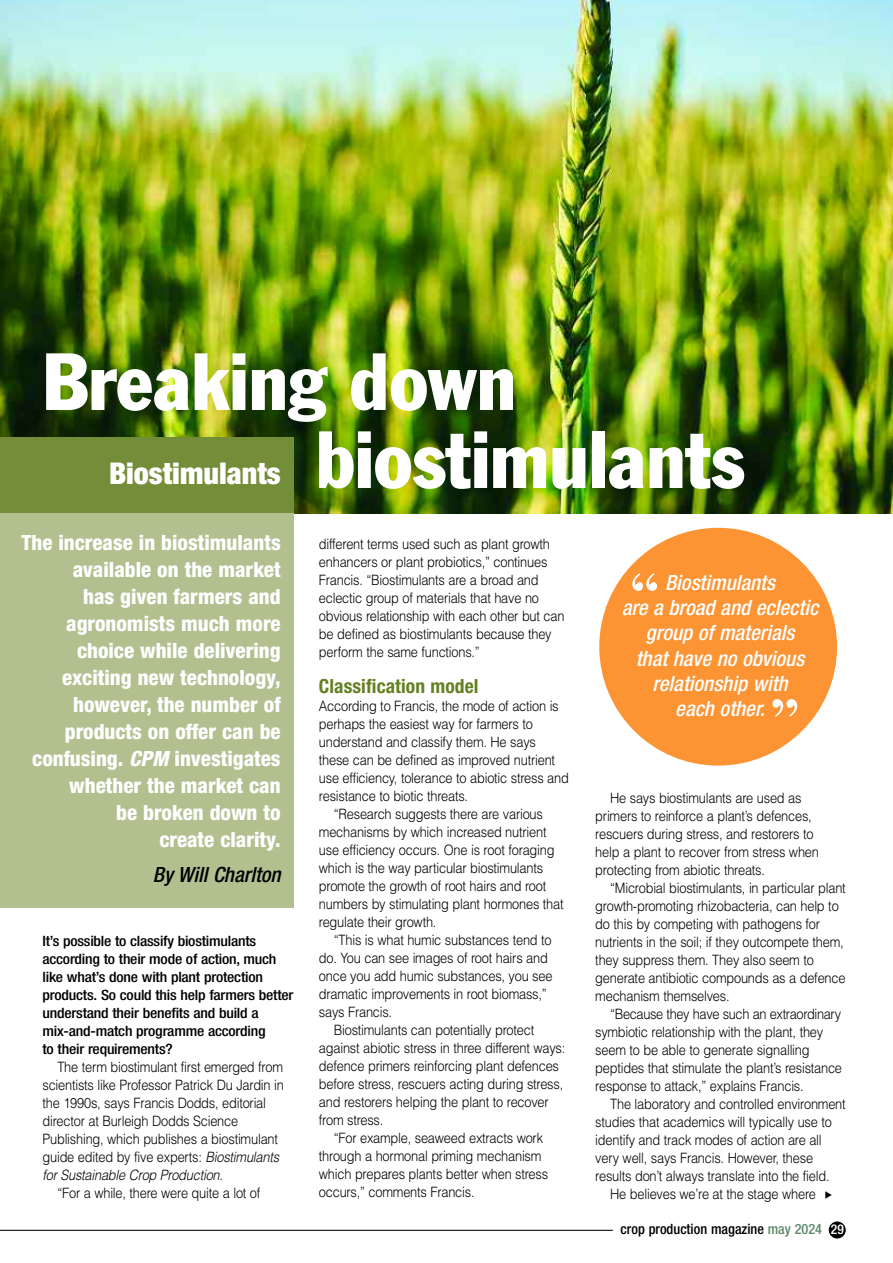
<style>
.page{position:relative;width:893px;height:1263px;background:#fff}
.page>*{position:absolute;margin:0;border:0;box-sizing:border-box;transform-origin:0 0}
.t1{font:condensed 79.5px/78px "Franklin Gothic";color:#fff}
.t2{font:700 54px "Bodoni BT";color:#fff}
.t3{font:900 condensed 30px "Helvetica Neue";color:#fff}
.t4{font:800 condensed 21px/27px "Helvetica Neue";color:#fff;text-align:right}
.t5{font:italic 500 condensed 21px/25.2px "Helvetica Neue";color:#fff;text-align:center}
.t6{font:italic 500 condensed 21px "Helvetica Neue";color:#000}
.t7{font:700 condensed 19.5px "Helvetica Neue";letter-spacing:.005em;color:#648022}
.t8{font:300 14.25px/18px "Helvetica";letter-spacing:-.015em;color:#000;scale:.9 1}
.t9{font:500 condensed 14.25px/18px "Helvetica Neue";letter-spacing:-.015em;color:#000;scale:1.1 1}
.t10{font:500 condensed 14.25px "Helvetica Neue";letter-spacing:-.015em;color:#000}
.t11{font:italic 300 14.25px "Helvetica";letter-spacing:-.015em;color:#000;scale:.9 1}
.s1{font-style:italic}
.s2{font-style:normal}
.s3{color:#60896c}
.s4{font-size:13.5px;color:#fff}
</style>
<div class="page">
<div style="left:829px;top:1221px;width:17px;height:17px;background:#000;border-radius:50%"></div>
<hr style="left:0;top:1230px;width:613px;height:1px;background:#000">
<img style="left:0;top:0;width:893px;height:513px">
<div style="left:0;top:437px;width:293px;height:78px;background:#748d38"></div>
<div style="left:0;top:513px;width:293px;height:394px;background:#b2c090"></div>
<div style="left:599px;top:528px;width:238px;height:238px;background:#fd9433;border-radius:50%"></div>
<h1 class="t1" style="left:315px;top:349px;width:431px;text-indent:-273px">Breaking down biostimulants</h1>
<h3 class="t3" style="left:109px;top:463px;width:173px">Biostimulants</h3>
<p class="t4" style="left:21px;top:530px;width:261px">The increase in biostimulants available on the market<br>has given farmers and agronomists much more choice while delivering exciting new technology, however, the number of products on offer can be confusing. <span class="s1">CPM</span> investigates whether the market can<br>be broken down to<br>create clarity.</p>
<h3 class="t6" style="left:153px;top:867px;width:129px">By Will Charlton</h3>
<p class="t9" style="left:43px;top:933px;width:230px">It’s possible to classify biostimulants according to their mode of action, much like what’s done with plant protection products. So could this help farmers better understand their benefits and build a mix-and-match programme according<br>to their requirements?</p>
<p class="t8" style="left:57px;top:1058px;width:252px">The term biostimulant first emerged from</p>
<p class="t8" style="left:43px;top:1076px;width:270px">scientists like Professor Patrick Du Jardin in</p>
<p class="t8" style="left:43px;top:1094px;width:250px">the 1990s, says Francis Dodds, editorial</p>
<p class="t8" style="left:43px;top:1112px;width:219px">director at Burleigh Dodds Science</p>
<p class="t8" style="left:43px;top:1130px;width:263px">Publishing, which publishes a biostimulant</p>
<p class="t8" style="left:43px;top:1148px;width:264px">guide edited by five experts: <span class="s1">Biostimulants</span></p>
<p class="t11" style="left:43px;top:1166px;width:202px">for Sustainable Crop Production<span class="s2">.</span></p>
<p class="t8" style="left:57px;top:1184px;width:227px">“For a while, there were quite a lot of</p>
<p class="t8" style="left:319px;top:535px;width:274px">different terms used such as plant growth enhancers or plant probiotics,” continues Francis. “Biostimulants are a broad and eclectic group of materials that have no obvious relationship with each other but can be defined as biostimulants because they perform the same functions.”</p>
<h3 class="t7" style="left:319px;top:679px;width:161px">Classification model</h3>
<p class="t8" style="left:319px;top:697px;width:268px">According to Francis, the mode of action is</p>
<p class="t8" style="left:319px;top:715px;width:239px">perhaps the easiest way for farmers to</p>
<p class="t8" style="left:319px;top:733px;width:243px">understand and classify them. He says</p>
<p class="t8" style="left:319px;top:751px;width:264px">these can be defined as improved nutrient</p>
<p class="t8" style="left:319px;top:769px;width:279px">use efficiency, tolerance to abiotic stress and</p>
<p class="t8" style="left:319px;top:787px;width:167px">resistance to biotic threats.</p>
<p class="t8" style="left:334px;top:805px;width:234px">“Research suggests there are various</p>
<p class="t8" style="left:319px;top:823px;width:254px">mechanisms by which increased nutrient</p>
<p class="t8" style="left:319px;top:841px;width:263px">use efficiency occurs. One is root foraging</p>
<p class="t8" style="left:319px;top:859px;width:251px">which is the way particular biostimulants</p>
<p class="t8" style="left:319px;top:877px;width:254px">promote the growth of root hairs and root</p>
<p class="t8" style="left:319px;top:895px;width:273px">numbers by stimulating plant hormones that</p>
<p class="t8" style="left:319px;top:913px;width:132px">regulate their growth.</p>
<p class="t8" style="left:334px;top:931px;width:244px">“This is what humic substances tend to</p>
<p class="t8" style="left:319px;top:949px;width:256px">do. You can see images of root hairs and</p>
<p class="t8" style="left:319px;top:967px;width:261px">once you add humic substances, you see</p>
<p class="t8" style="left:319px;top:985px;width:255px">dramatic improvements in root biomass,”</p>
<p class="t8" style="left:319px;top:1003px;width:83px">says Francis.</p>
<p class="t8" style="left:334px;top:1021px;width:224px">Biostimulants can potentially protect</p>
<p class="t8" style="left:319px;top:1039px;width:275px">against abiotic stress in three different ways:</p>
<p class="t8" style="left:319px;top:1057px;width:268px">defence primers reinforcing plant defences</p>
<p class="t8" style="left:319px;top:1075px;width:273px">before stress, rescuers acting during stress,</p>
<p class="t8" style="left:319px;top:1093px;width:257px">and restorers helping the plant to recover</p>
<p class="t8" style="left:319px;top:1111px;width:73px">from stress.</p>
<p class="t8" style="left:334px;top:1129px;width:234px">“For example, seaweed extracts work</p>
<p class="t8" style="left:319px;top:1147px;width:249px">through a hormonal priming mechanism</p>
<p class="t8" style="left:319px;top:1165px;width:256px">which prepares plants better when stress</p>
<p class="t8" style="left:319px;top:1183px;width:174px">occurs,” comments Francis.</p>
<h2 class="t2" style="left:629px;top:574px;width:32px">“</h2>
<h3 class="t5" style="left:622px;top:572px;width:198px">Biostimulants<br>are a broad and eclectic group of materials<br>that have no obvious relationship with<br>each other.</h3>
<h2 class="t2" style="left:769px;top:700px;width:32px">”</h2>
<p class="t8" style="left:595px;top:789px;width:250px;text-indent:15px">He says biostimulants are used as primers to reinforce a plant’s defences, rescuers during stress, and restorers to help a plant to recover from stress when protecting from abiotic threats.</p>
<p class="t8" style="left:595px;top:879px;width:280px;text-indent:15px">“Microbial biostimulants, in particular plant growth-promoting rhizobacteria, can help to do this by competing with pathogens for nutrients in the soil; if they outcompete them, they suppress them. They also seem to generate antibiotic compounds as a defence mechanism themselves.</p>
<p class="t8" style="left:595px;top:1005px;width:276px;text-indent:15px">“Because they have such an extraordinary symbiotic relationship with the plant, they seem to be able to generate signalling peptides that stimulate the plant’s resistance response to attack,” explains Francis.</p>
<p class="t8" style="left:610px;top:1095px;width:263px">The laboratory and controlled environment</p>
<p class="t8" style="left:595px;top:1113px;width:264px">studies that academics will typically use to</p>
<p class="t8" style="left:595px;top:1131px;width:253px">identify and track modes of action are all</p>
<p class="t8" style="left:595px;top:1149px;width:243px">very well, says Francis. However, these</p>
<p class="t8" style="left:595px;top:1167px;width:262px">results don’t always translate into the field.</p>
<p class="t8" style="left:610px;top:1185px;width:230px">He believes we’re at the stage where</p>
<p class="t10" style="left:621px;top:1224px;width:225px">crop production magazine <span class="s3">may 2024</span> <span class="s4">29</span></p>
</div>
